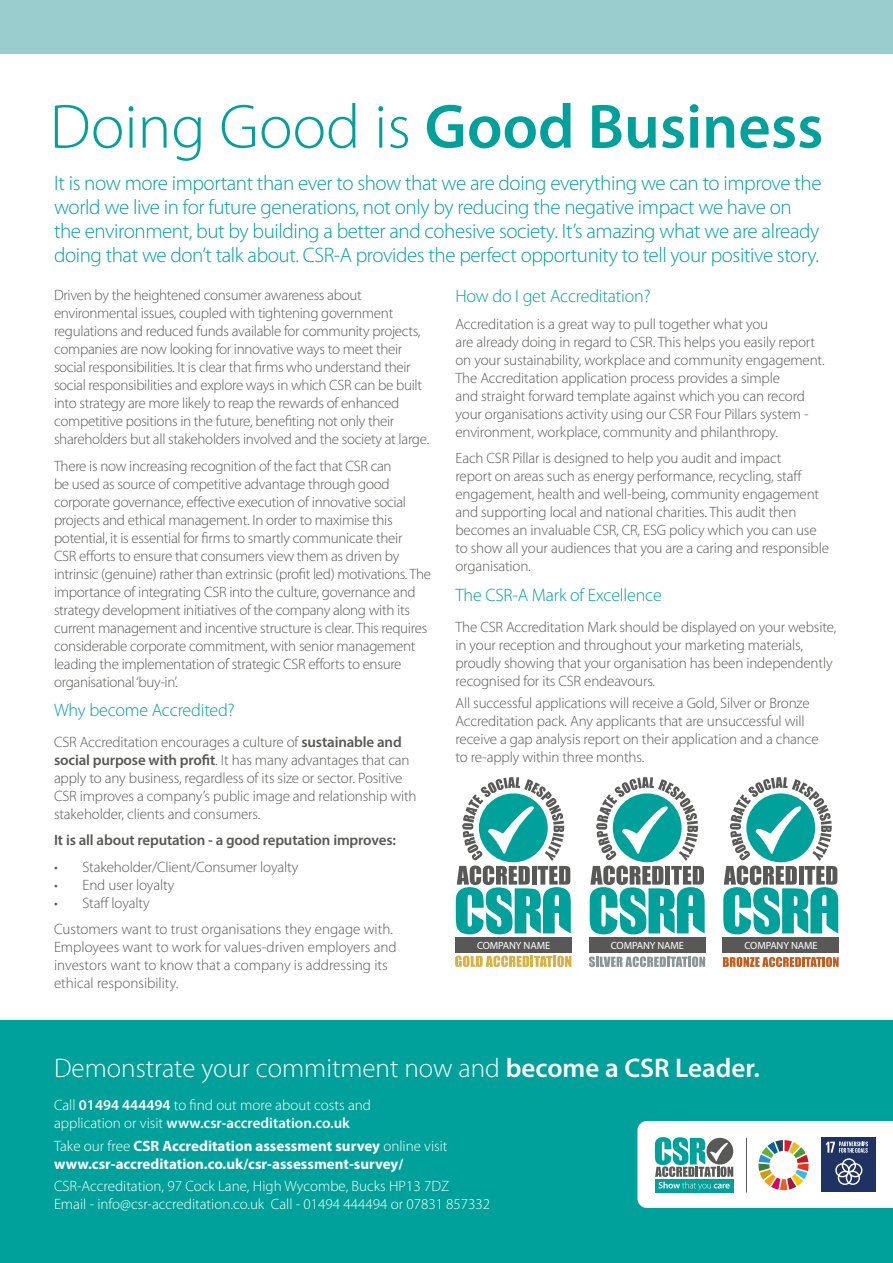
<style>
.page{position:relative;width:893px;height:1263px;background:#fff}
.page>*{position:absolute;margin:0;border:0;box-sizing:border-box;transform-origin:0 0}
.t1{font:600 63px "Myriad Pro";color:#00a19a}
.t2{font:300 27px "Myriad Pro";color:#fff}
.t3{font:300 21px/24px "Myriad Pro";letter-spacing:-.02em;color:#00a19a}
.t4{font:300 18px "Myriad Pro";letter-spacing:-.01em;color:#00a19a}
.t5{font:300 15px/18px "Myriad Pro";letter-spacing:-.01em;color:#585856}
.t6{font:300 15px/18px "Myriad Pro";color:#fff}
.t7{font:700 15px/18px "Myriad Pro";color:#fff}
.t8{font:600 15px "Myriad Pro";letter-spacing:-.01em;color:#585856}
.t9{font:10.5px "Myriad Pro";letter-spacing:-.01em;color:#fff}
.s1{font-weight:300}
.s2{font-weight:600}
</style>
<div class="page">
<div style="left:0;top:1020px;width:893px;height:243px;background:#00a19a"></div>
<div style="left:0;top:0;width:893px;height:54px;background:#9acdcd"></div>
<svg style="left:637px;top:1121px;width:256px;height:87px;background:#becfd2"></svg>
<hr style="left:746px;top:1138px;width:1px;height:54px;background:#585856">
<div style="left:455px;top:937px;width:116px;height:15px;background:#585856"></div>
<svg style="left:455px;top:955px;width:116px;height:12px"></svg>
<svg style="left:456px;top:777px;width:115px;height:157px"></svg>
<svg style="left:590px;top:777px;width:115px;height:157px"></svg>
<div style="left:589px;top:937px;width:116px;height:15px;background:#585856"></div>
<svg style="left:589px;top:956px;width:116px;height:11px"></svg>
<svg style="left:723px;top:777px;width:115px;height:157px"></svg>
<div style="left:723px;top:937px;width:116px;height:15px;background:#585856"></div>
<svg style="left:723px;top:957px;width:116px;height:10px"></svg>
<h1 class="t1" style="left:50px;top:86px;width:775px"><span class="s1">Doing Good is</span> Good Business</h1>
<p class="t3" style="left:54px;top:171px;width:769px">It is now more important than ever to show that we are doing everything we can to improve the world we live in for future generations, not only by reducing the negative impact we have on the environment, but by building a better and cohesive society. It’s amazing what we are already doing that we don’t talk about. CSR-A provides the perfect opportunity to tell your positive story.</p>
<p class="t5" style="left:54px;top:286px;width:377px">Driven by the heightened consumer awareness about environmental issues, coupled with tightening government regulations and reduced funds available for community projects, companies are now looking for innovative ways to meet their social responsibilities. It is clear that firms who understand their social responsibilities and explore ways in which CSR can be built into strategy are more likely to reap the rewards of enhanced competitive positions in the future, benefiting not only their shareholders but all stakeholders involved and the society at large.</p>
<p class="t5" style="left:54px;top:456px;width:379px">There is now increasing recognition of the fact that CSR can<br>be used as source of competitive advantage through good corporate governance, effective execution of innovative social projects and ethical management. In order to maximise this potential, it is essential for firms to smartly communicate their<br>CSR efforts to ensure that consumers view them as driven by intrinsic (genuine) rather than extrinsic (profit led) motivations. The importance of integrating CSR into the culture, governance and strategy development initiatives of the company along with its current management and incentive structure is clear. This requires considerable corporate commitment, with senior management leading the implementation of strategic CSR efforts to ensure organisational ‘buy-in’.</p>
<p class="t4" style="left:54px;top:699px;width:182px">Why become Accredited?</p>
<p class="t5" style="left:54px;top:733px;width:364px">CSR Accreditation encourages a culture of <span class="s2">sustainable and social purpose with profit</span>. It has many advantages that can apply to any business, regardless of its size or sector. Positive CSR improves a company’s public image and relationship with stakeholder, clients and consumers.</p>
<p class="t8" style="left:54px;top:831px;width:343px">It is all about reputation - a good reputation improves:</p>
<p class="t5" style="left:54px;top:858px;width:246px">• Stakeholder/Client/Consumer loyalty</p>
<p class="t5" style="left:54px;top:876px;width:122px">• End user loyalty</p>
<p class="t5" style="left:54px;top:889px;width:340px;line-height:26.5px">• Staff loyalty<br>Customers want to trust organisations they engage with.</p>
<p class="t5" style="left:54px;top:938px;width:344px">Employees want to work for values-driven employers and investors want to know that a company is addressing its ethical responsibility.</p>
<p class="t4" style="left:455px;top:285px;width:197px">How do I get Accreditation?</p>
<p class="t5" style="left:455px;top:315px;width:371px">Accreditation is a great way to pull together what you<br>are already doing in regard to CSR. This helps you easily report on your sustainability, workplace and community engagement.<br>The Accreditation application process provides a simple<br>and straight forward template against which you can record your organisations activity using our CSR Four Pillars system - environment, workplace, community and philanthropy.</p>
<p class="t5" style="left:455px;top:449px;width:375px">Each CSR Pillar is designed to help you audit and impact<br>report on areas such as energy performance, recycling, staff engagement, health and well-being, community engagement and supporting local and national charities. This audit then becomes an invaluable CSR, CR, ESG policy which you can use to show all your audiences that you are a caring and responsible organisation.</p>
<p class="t4" style="left:455px;top:584px;width:208px">The CSR-A Mark of Excellence</p>
<p class="t5" style="left:455px;top:617px;width:382px">The CSR Accreditation Mark should be displayed on your website, in your reception and throughout your marketing materials, proudly showing that your organisation has been independently recognised for its CSR endeavours.</p>
<p class="t5" style="left:455px;top:694px;width:365px">All successful applications will receive a Gold, Silver or Bronze Accreditation pack. Any applicants that are unsuccessful will receive a gap analysis report on their application and a chance to re-apply within three months.</p>
<p class="t9" style="left:477px;top:939px;width:75px">COMPANY NAME</p>
<p class="t9" style="left:611px;top:939px;width:75px">COMPANY NAME</p>
<p class="t9" style="left:744px;top:939px;width:75px">COMPANY NAME</p>
<h2 class="t2" style="left:54px;top:1051px;width:707px">Demonstrate your commitment now and <span class="s2">become a CSR Leader.</span></h2>
<p class="t6" style="left:54px;top:1096px;width:319px">Call <span class="s2">01494 444494</span> to find out more about costs and application or visit <span class="s2">www.csr-accreditation.co.uk</span></p>
<p class="t7" style="left:54px;top:1136px;width:395px"><span class="s1">Take our free</span> CSR Accreditation assessment survey <span class="s1">online visit </span>www.csr-accreditation.co.uk/csr-assessment-survey/</p>
<p class="t6" style="left:54px;top:1177px;width:438px">CSR-Accreditation, 97 Cock Lane, High Wycombe, Bucks HP13 7DZ<br>Email - info@csr-accreditation.co.uk Call - 01494 444494 or 07831 857332</p>
</div>
